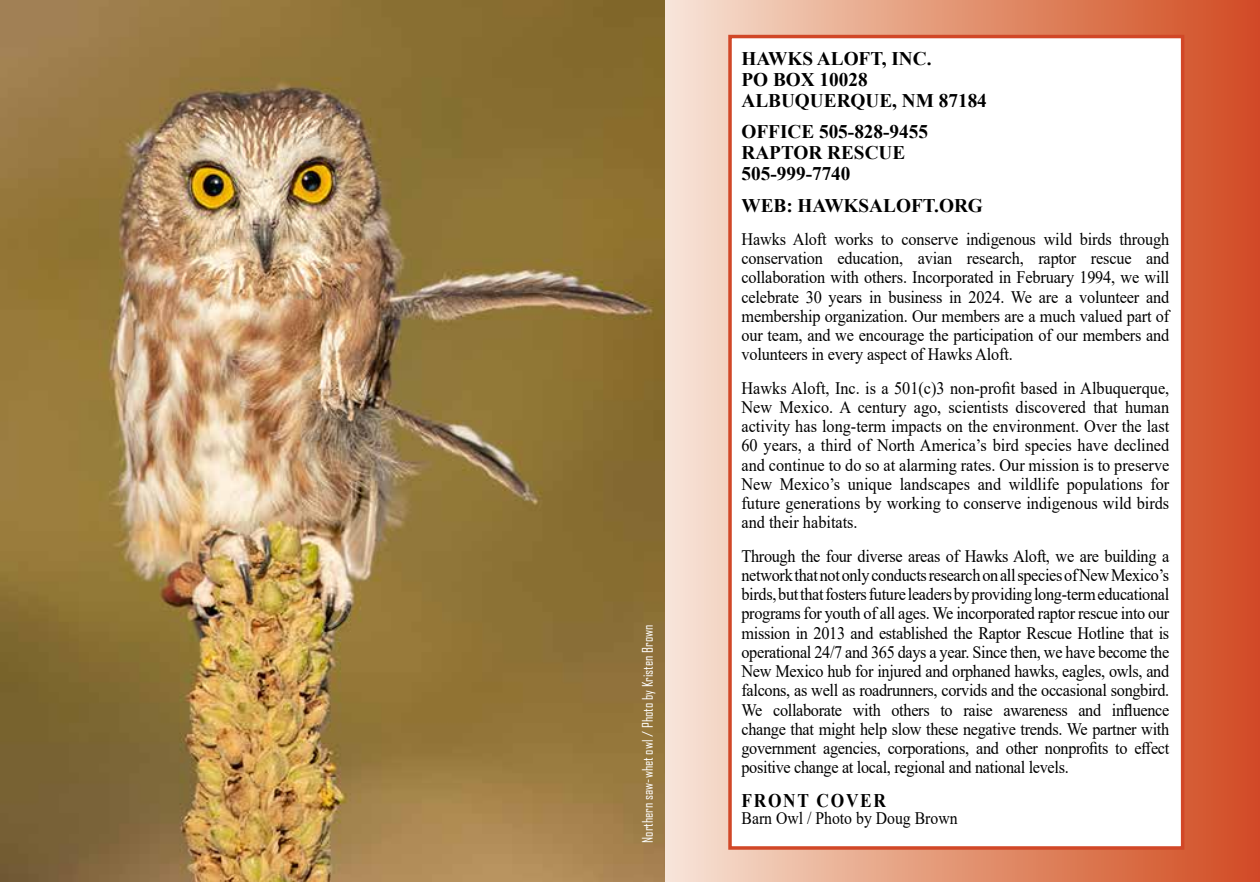
<style>
.page{position:relative;width:1260px;height:882px;background:#fff}
.page>*{position:absolute;margin:0;border:0;box-sizing:border-box;transform-origin:0 0}
.t1{font:700 19.25px/21px "Times New Roman";color:#000}
.t2{font:700 19.25px "Times New Roman";letter-spacing:.1em;color:#000;scale:.9 1}
.t3{font:17.5px/19.2px "Times New Roman";letter-spacing:-.01em;color:#000;text-align:justify;scale:.93 1}
.t4{font:17.5px "Times New Roman";letter-spacing:-.01em;color:#000;scale:.9 1}
.t5{font:14px "Agency FB";color:#fff}
</style>
<div class="page">
<svg style="left:664px;top:0;width:596px;height:882px;background:#e19175"></svg>
<div style="left:728px;top:35px;width:456px;height:815px;background:#fff;border:4px solid #d14727"></div>
<img style="left:0;top:0;width:664px;height:882px">
<p class="t5" style="left:639px;top:843px;width:220px;rotate:-90deg">Northern saw-whet owl / Photo by Kristen Brown</p>
<p class="t1" style="left:742px;top:47px;width:247px">HAWKS ALOFT, INC.<br>PO BOX 10028<br>ALBUQUERQUE, NM 87184</p>
<p class="t1" style="left:742px;top:121px;width:188px">OFFICE 505-828-9455<br>RAPTOR RESCUE<br>505-999-7740</p>
<p class="t1" style="left:742px;top:194px;width:243px">WEB: HAWKSALOFT.ORG</p>
<p class="t3" style="left:742px;top:229px;width:462px">Hawks Aloft works to conserve indigenous wild birds through conservation education, avian research, raptor rescue and collaboration with others. Incorporated in February 1994, we will celebrate 30 years in business in 2024. We are a volunteer and membership organization. Our members are a much valued part of our team, and we encourage the participation of our members and volunteers in every aspect of Hawks Aloft.</p>
<p class="t3" style="left:742px;top:378px;width:462px">Hawks Aloft, Inc. is a 501(c)3 non-profit based in Albuquerque, New Mexico. A century ago, scientists discovered that human activity has long-term impacts on the environment. Over the last 60 years, a third of North America’s bird species have declined and continue to do so at alarming rates. Our mission is to preserve New Mexico’s unique landscapes and wildlife populations for future generations by working to conserve indigenous wild birds and their habitats.</p>
<p class="t3" style="left:742px;top:546px;width:462px">Through the four diverse areas of Hawks Aloft, we are building a network that not only conducts research on all species of New Mexico’s birds, but that fosters future leaders by providing long-term educational programs for youth of all ages. We incorporated raptor rescue into our mission in 2013 and established the Raptor Rescue Hotline that is operational 24/7 and 365 days a year. Since then, we have become the New Mexico hub for injured and orphaned hawks, eagles, owls, and falcons, as well as roadrunners, corvids and the occasional songbird.<br>We collaborate with others to raise awareness and influence change that might help slow these negative trends. We partner with government agencies, corporations, and other nonprofits to effect positive change at local, regional and national levels.</p>
<p class="t2" style="left:742px;top:786px;width:162px">FRONT COVER</p>
<p class="t4" style="left:742px;top:806px;width:242px">Barn Owl / Photo by Doug Brown</p>
</div>
